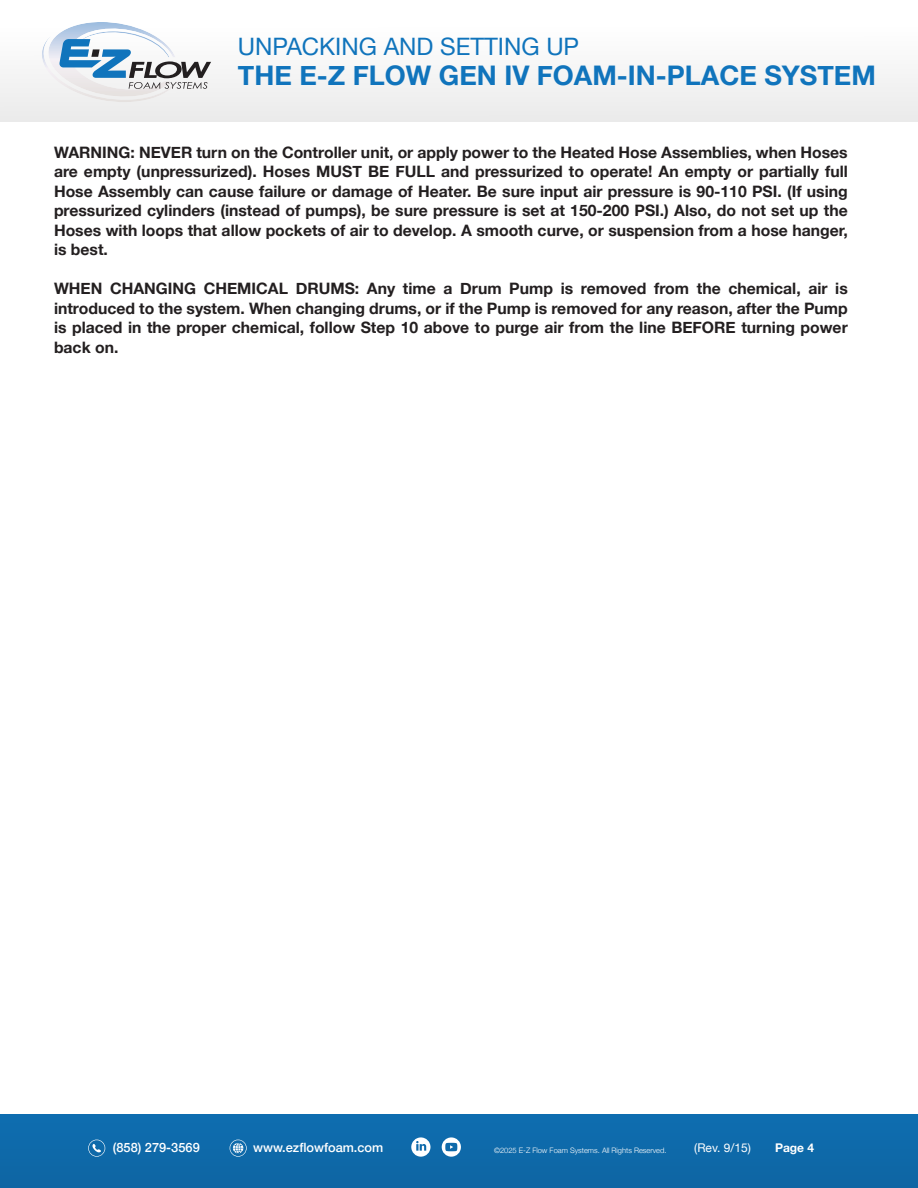
<style>
.page{position:relative;width:918px;height:1188px;background:#fff}
.page>*{position:absolute;margin:0;border:0;box-sizing:border-box;transform-origin:0 0}
.t1{font:700 27px "Helvetica Neue";color:#1074bc}
.t2{font:24px "Helvetica Neue";color:#1074bc}
.t3{font:700 15.75px/19.5px "Helvetica Neue";color:#231f20;text-align:justify}
.t4{font:500 12.75px "Helvetica Neue";color:#fff}
.t5{font:12px "Helvetica Neue";color:#fff}
.t6{font:700 12px "Helvetica Neue";color:#fff}
.t7{font:300 7.5px "Helvetica Neue";color:#fff}
</style>
<div class="page">
<div style="left:0;top:1114px;width:918px;height:74px;background:#0e69a9"></div>
<div style="left:0;top:0;width:918px;height:121px;background:#f8f8f8"></div>
<svg style="left:32px;top:22px;width:179px;height:85px"></svg>
<svg style="left:88px;top:1140px;width:18px;height:17px"></svg>
<svg style="left:230px;top:1140px;width:17px;height:17px"></svg>
<svg style="left:411px;top:1137px;width:19px;height:20px"></svg>
<svg style="left:442px;top:1137px;width:19px;height:20px"></svg>
<h2 class="t2" style="left:238px;top:37px;width:343px">UNPACKING AND SETTING UP</h2>
<h1 class="t1" style="left:238px;top:65px;width:640px">THE E-Z FLOW GEN IV FOAM-IN-PLACE SYSTEM</h1>
<p class="t3" style="left:54px;top:144px;width:795px">WARNING: NEVER turn on the Controller unit, or apply power to the Heated Hose Assemblies, when Hoses are empty (unpressurized). Hoses MUST BE FULL and pressurized to operate! An empty or partially full Hose Assembly can cause failure or damage of Heater. Be sure input air pressure is 90-110 PSI. (If using pressurized cylinders (instead of pumps), be sure pressure is set at 150-200 PSI.) Also, do not set up the Hoses with loops that allow pockets of air to develop. A smooth curve, or suspension from a hose hanger, is best.</p>
<p class="t3" style="left:54px;top:279px;width:795px">WHEN CHANGING CHEMICAL DRUMS: Any time a Drum Pump is removed from the chemical, air is introduced to the system. When changing drums, or if the Pump is removed for any reason, after the Pump is placed in the proper chemical, follow Step 10 above to purge air from the line BEFORE turning power back on.</p>
<p class="t4" style="left:113px;top:1143px;width:88px">(858) 279-3569</p>
<p class="t4" style="left:253px;top:1137px;width:132px">www.ezflowfoam.com</p>
<p class="t7" style="left:494px;top:1147px;width:174px">©2025 E-Z Flow Foam Systems. All Rights Reserved.</p>
<p class="t6" style="left:775px;top:1144px;width:41px">Page 4</p>
<p class="t5" style="left:694px;top:1143px;width:58px">(Rev. 9/15)</p>
</div>
